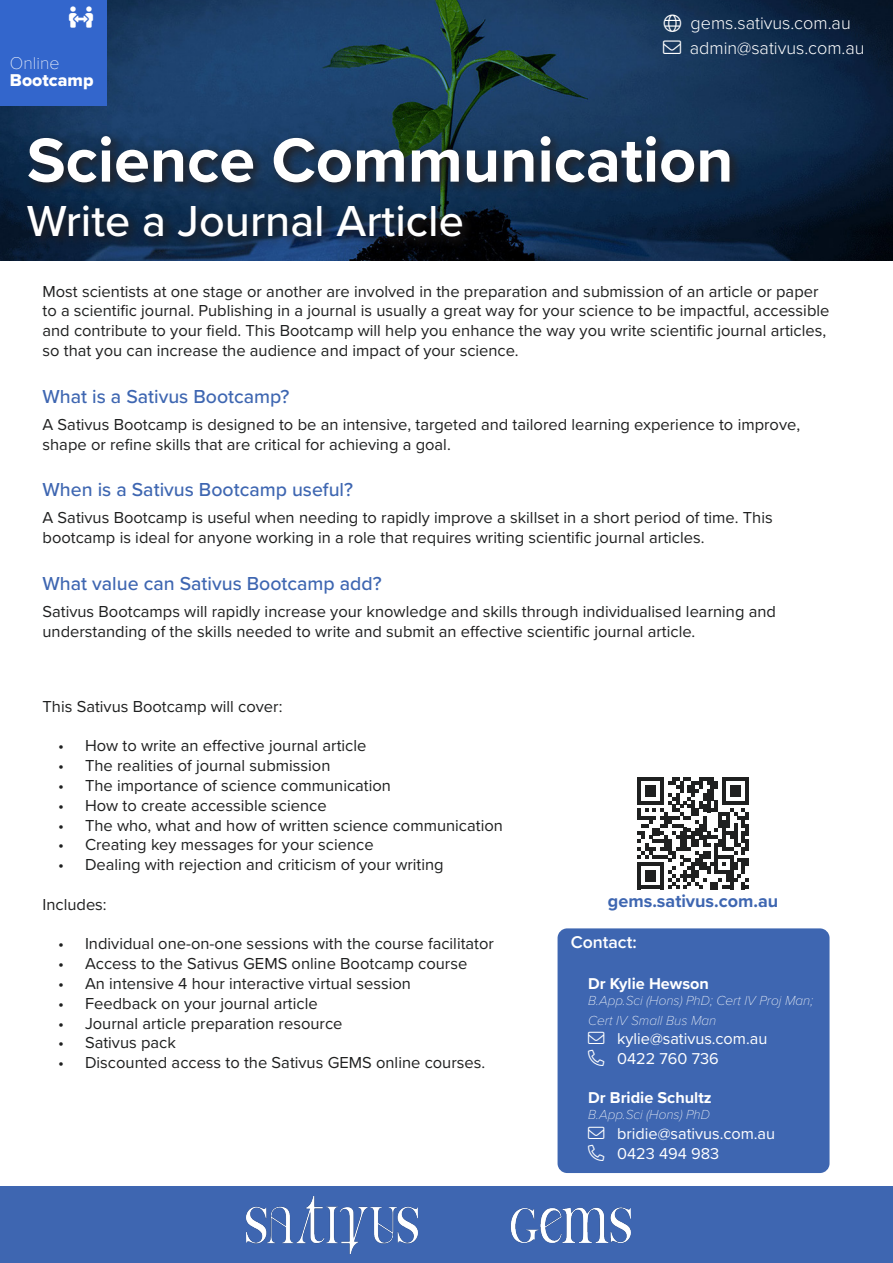
<style>
.page{position:relative;width:893px;height:1263px;background:#fff}
.page>*{position:absolute;margin:0;border:0;box-sizing:border-box;transform-origin:0 0}
.t1{font:700 64.5px "Proxima Nova";color:#fff}
.t2{font:500 45px "Proxima Nova";color:#fff}
.t3{font:500 19.5px "Proxima Nova";color:#3e66b1}
.t4{font:300 18px "Proxima Nova";color:#fff}
.t5{font:700 18px "Proxima Nova";color:#3e66b1}
.t6{font:17.7px/17px "Proxima Nova Extrabld";color:#fff}
.t7{font:600 17.7px "Proxima Nova";color:#fff}
.t8{font:16.5px/19.8px "Proxima Nova";color:#1f2020}
.t9{font:16.35px/19.5px "Proxima Nova";color:#fff}
.t10{font:700 16.35px "Proxima Nova";color:#fff}
.t11{font:italic 100 13.65px/19.5px "Proxima Nova";color:#fff}
.s1{font-family:"Proxima Nova T";font-weight:100}
</style>
<div class="page">
<img style="left:0;top:0;width:893px;height:260px">
<div style="left:24px;top:132px;width:719px;height:117px;background:#231f20;opacity:.98"></div>
<div style="left:0;top:1186px;width:893px;height:77px;background:#3e66b1"></div>
<img style="left:247px;top:1197px;width:170px;height:56px">
<img style="left:510px;top:1207px;width:121px;height:36px">
<div style="left:558px;top:928px;width:271px;height:245px;background:#3e66b1;border-radius:10px"></div>
<svg style="left:637px;top:777px;width:112px;height:112px"></svg>
<div style="left:0;top:0;width:106px;height:106px;background:#36c"></div>
<svg style="left:664px;top:14px;width:17px;height:18px"></svg>
<svg style="left:663px;top:41px;width:18px;height:13px"></svg>
<p class="t6" style="left:10px;top:54px;width:85px"><span class="s1">Online<br></span>Bootcamp</p>
<p class="t4" style="left:690px;top:9px;width:162px">gems.sativus.com.au</p>
<p class="t4" style="left:690px;top:34px;width:176px">admin@sativus.com.au</p>
<p class="t1" style="left:27px;top:112px;width:708px">Science Communication</p>
<p class="t2" style="left:27px;top:187px;width:438px">Write a Journal Article</p>
<p class="t8" style="left:43px;top:281px;width:788px">Most scientists at one stage or another are involved in the preparation and submission of an article or paper to a scientific journal. Publishing in a journal is usually a great way for your science to be impactful, accessible and contribute to your field. This Bootcamp will help you enhance the way you write scientific journal articles, so that you can increase the audience and impact of your science.</p>
<p class="t3" style="left:43px;top:382px;width:248px">What is a Sativus Bootcamp?</p>
<p class="t8" style="left:43px;top:414px;width:759px">A Sativus Bootcamp is designed to be an intensive, targeted and tailored learning experience to improve, shape or refine skills that are critical for achieving a goal.</p>
<p class="t3" style="left:43px;top:475px;width:312px">When is a Sativus Bootcamp useful?</p>
<p class="t8" style="left:43px;top:507px;width:732px">A Sativus Bootcamp is useful when needing to rapidly improve a skillset in a short period of time. This bootcamp is ideal for anyone working in a role that requires writing scientific journal articles.</p>
<p class="t3" style="left:43px;top:569px;width:341px">What value can Sativus Bootcamp add?</p>
<p class="t8" style="left:43px;top:601px;width:735px">Sativus Bootcamps will rapidly increase your knowledge and skills through individualised learning and understanding of the skills needed to write and submit an effective scientific journal article.</p>
<p class="t8" style="left:43px;top:696px;width:241px">This Sativus Bootcamp will cover:</p>
<p class="t8" style="left:58px;top:735px;width:310px">• How to write an effective journal article</p>
<p class="t8" style="left:58px;top:755px;width:274px">• The realities of journal submission</p>
<p class="t8" style="left:58px;top:775px;width:334px">• The importance of science communication</p>
<p class="t8" style="left:58px;top:795px;width:270px">• How to create accessible science</p>
<p class="t8" style="left:58px;top:814px;width:446px">• The who, what and how of written science communication</p>
<p class="t8" style="left:58px;top:834px;width:317px">• Creating key messages for your science</p>
<p class="t8" style="left:58px;top:854px;width:387px">• Dealing with rejection and criticism of your writing</p>
<p class="t8" style="left:43px;top:894px;width:66px">Includes:</p>
<p class="t8" style="left:58px;top:933px;width:437px">• Individual one-on-one sessions with the course facilitator</p>
<p class="t8" style="left:58px;top:953px;width:411px">• Access to the Sativus GEMS online Bootcamp course</p>
<p class="t8" style="left:58px;top:973px;width:354px">• An intensive 4 hour interactive virtual session</p>
<p class="t8" style="left:58px;top:993px;width:261px">• Feedback on your journal article</p>
<p class="t8" style="left:58px;top:1012px;width:286px">• Journal article preparation resource</p>
<p class="t8" style="left:58px;top:1032px;width:119px">• Sativus pack</p>
<p class="t8" style="left:58px;top:1052px;width:429px">• Discounted access to the Sativus GEMS online courses.</p>
<p class="t5" style="left:608px;top:888px;width:172px">gems.sativus.com.au</p>
<p class="t7" style="left:571px;top:929px;width:67px">Contact:</p>
<p class="t10" style="left:588px;top:971px;width:122px">Dr Kylie Hewson</p>
<p class="t11" style="left:588px;top:990px;width:227px">B.App.Sci (Hons) PhD; Cert IV Proj Man;<br>Cert IV Small Bus Man</p>
<p class="t9" style="left:617px;top:1028px;width:152px;text-indent:-29px">→ kylie@sativus.com.au<br>0422 760 736</p>
<p class="t10" style="left:588px;top:1085px;width:125px">Dr Bridie Schultz</p>
<p class="t11" style="left:588px;top:1104px;width:123px">B.App.Sci (Hons) PhD</p>
<p class="t9" style="left:617px;top:1123px;width:159px;text-indent:-29px">→ bridie@sativus.com.au<br>0423 494 983</p>
</div>
